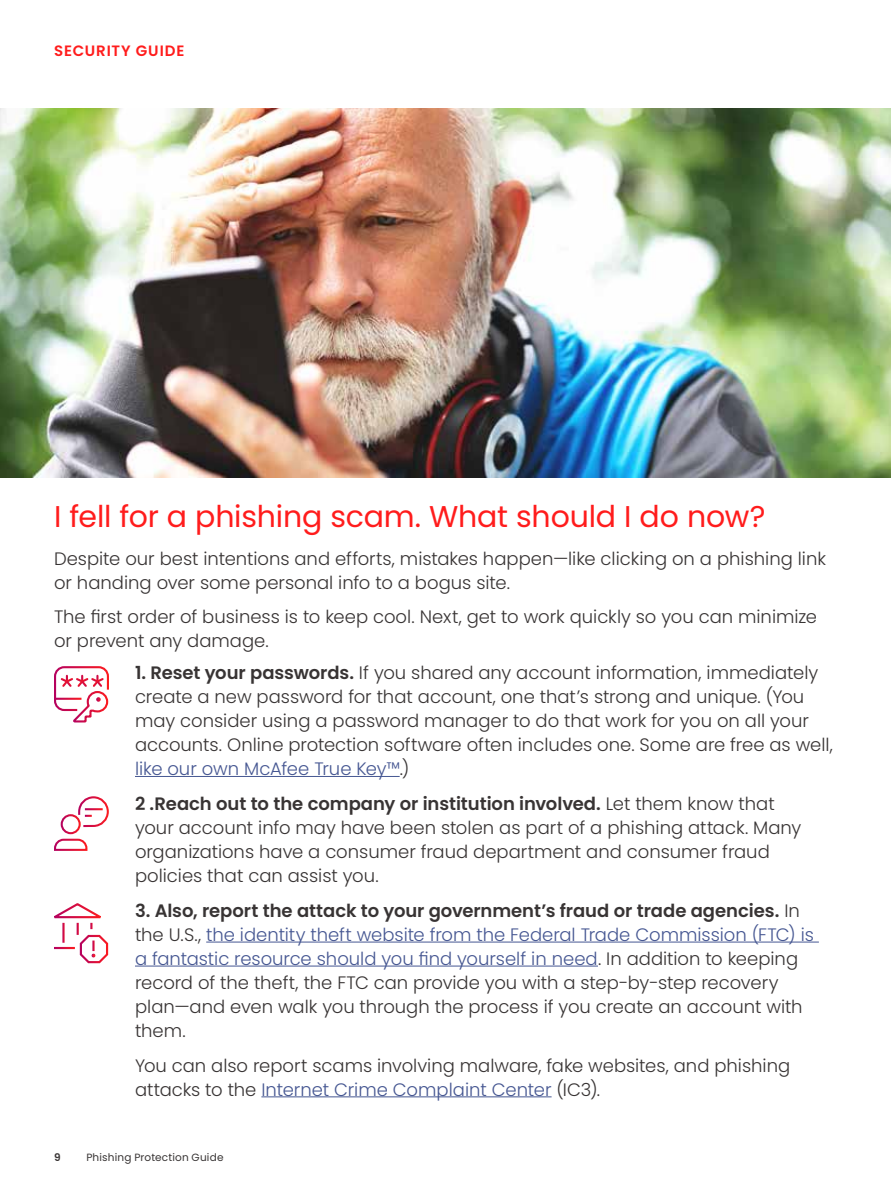
<style>
.page{position:relative;width:891px;height:1188px;background:#fff}
.page>*{position:absolute;margin:0;border:0;box-sizing:border-box;transform-origin:0 0}
.Header__20_23{font:30px "Poppins";letter-spacing:-.005em;color:#ff1c1c}
.Body_Text__12_16{font:300 18px/24px "Poppins";color:#383434}
.t1{font:600 15px "Poppins";letter-spacing:.06em;color:#ff1c1c}
.t2{font:10.5px "Poppins";letter-spacing:.02em;color:#383434}
.t3{font:600 10.5px "Poppins";color:#383434}
.s1{font-weight:600}
.s2{color:#465792}
</style>
<div class="page">
<hr style="left:135px;top:776px;width:265px;height:1px;background:#465792">
<hr style="left:206px;top:942px;width:613px;height:1px;background:#465792">
<hr style="left:135px;top:966px;width:463px;height:1px;background:#465792">
<hr style="left:261px;top:1096px;width:291px;height:1px;background:#465792">
<svg style="left:54px;top:666px;width:55px;height:57px"></svg>
<div style="left:61px;top:814px;width:20px;height:20px;border:2px solid #fff;border-radius:50%"></div>
<svg style="left:54px;top:838px;width:34px;height:13px"></svg>
<svg style="left:77px;top:796px;width:32px;height:32px"></svg>
<svg style="left:54px;top:903px;width:55px;height:61px"></svg>
<img style="left:0;top:108px;width:891px;height:369px">
<p class="t1" style="left:54px;top:42px;width:132px">SECURITY GUIDE</p>
<p class="Header__20_23" style="left:54px;top:499px;width:713px">I fell for a phishing scam. What should I do now?</p>
<p class="Body_Text__12_16" style="left:54px;top:546px;width:774px">Despite our best intentions and efforts, mistakes happen—like clicking on a phishing link or handing over some personal info to a bogus site.</p>
<p class="Body_Text__12_16" style="left:54px;top:605px;width:765px">The first order of business is to keep cool. Next, get to work quickly so you can minimize or prevent any damage.</p>
<p class="Body_Text__12_16" style="left:135px;top:661px;width:700px"><span class="s1">1. Reset your passwords.</span> If you shared any account information, immediately create a new password for that account, one that’s strong and unique. (You may consider using a password manager to do that work for you on all your accounts. Online protection software often includes one. Some are free as well, <span class="s2">like our own McAfee True Key™</span>.)</p>
<p class="Body_Text__12_16" style="left:135px;top:792px;width:668px"><span class="s1">2 .Reach out to the company or institution involved.</span> Let them know that your account info may have been stolen as part of a phishing attack. Many organizations have a consumer fraud department and consumer fraud policies that can assist you.</p>
<p class="Body_Text__12_16" style="left:135px;top:899px;width:680px"><span class="s1">3. Also, report the attack to your government’s fraud or trade agencies.</span> In the U.S., <span class="s2">the identity theft website from the Federal Trade Commission (FTC) is a fantastic resource should you find yourself in need</span>. In addition to keeping record of the theft, the FTC can provide you with a step-by-step recovery plan—and even walk you through the process if you create an account with them.</p>
<p class="Body_Text__12_16" style="left:135px;top:1053px;width:657px">You can also report scams involving malware, fake websites, and phishing attacks to the <span class="s2">Internet Crime Complaint Center</span> (IC3).</p>
<p class="t3" style="left:54px;top:1152px;width:8px">9</p>
<p class="t2" style="left:86px;top:1152px;width:139px">Phishing Protection Guide</p>
</div>
